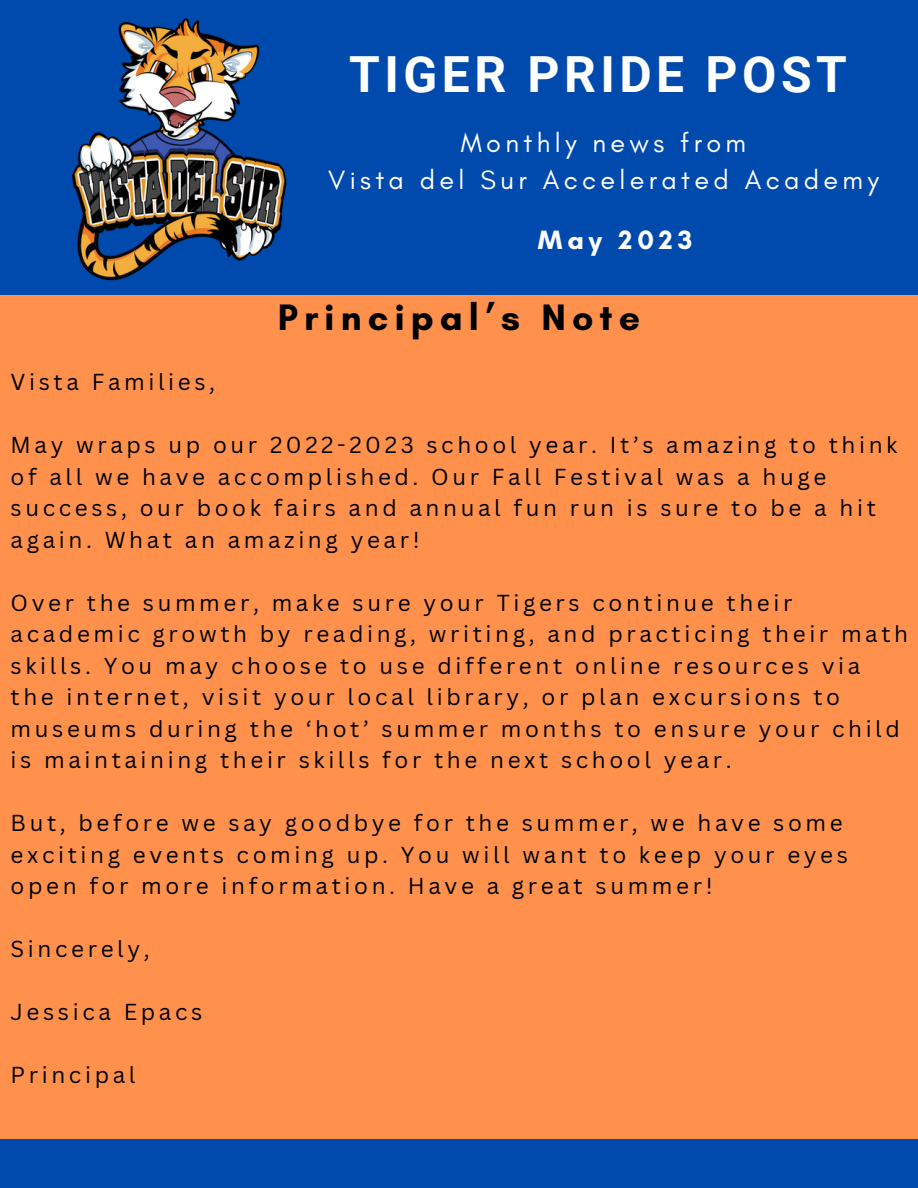
<style>
.page{position:relative;width:918px;height:1188px;background:#fff}
.page>*{position:absolute;margin:0;border:0;box-sizing:border-box;transform-origin:0 0}
.t1{font:700 49.8px "Roboto";letter-spacing:.09em;color:#fff}
.t2{font:700 37.5px "Glacial Indifference";letter-spacing:.16em;color:#000}
.t3{font:27px/37.2px "Glacial Indifference";letter-spacing:.16em;color:#fff;text-align:center}
.t4{font:700 27px "Glacial Indifference";letter-spacing:.18em;color:#fff}
.t5{font:22.5px/31.5px "Canva Sans";letter-spacing:.16em;color:#000}
</style>
<div class="page">
<div style="left:0;top:1138px;width:918px;height:50px;background:#004aad"></div>
<div style="left:0;top:0;width:918px;height:295px;background:#004aad"></div>
<img style="left:71px;top:18px;width:216px;height:263px">
<div style="left:0;top:295px;width:918px;height:843px;background:#ff914d"></div>
<h1 class="t1" style="left:349px;top:46px;width:499px">TIGER PRIDE POST</h1>
<p class="t3" style="left:328px;top:123px;width:552px">Monthly news from<br>Vista del Sur Accelerated Academy</p>
<p class="t4" style="left:538px;top:223px;width:156px">May 2023</p>
<p class="t5" style="left:11px;top:366px;width:206px">Vista Families,</p>
<h2 class="t2" style="left:278px;top:294px;width:364px">Principal’s Note</h2>
<p class="t5" style="left:11px;top:429px;width:888px">May wraps up our 2022-2023 school year. It’s amazing to think of all we have accomplished. Our Fall Festival was a huge success, our book fairs and annual fun run is sure to be a hit again. What an amazing year!</p>
<p class="t5" style="left:11px;top:586px;width:899px">Over the summer, make sure your Tigers continue their academic growth by reading, writing, and practicing their math skills. You may choose to use different online resources via the internet, visit your local library, or plan excursions to museums during the ‘hot’ summer months to ensure your child is maintaining their skills for the next school year.</p>
<p class="t5" style="left:11px;top:807px;width:839px">But, before we say goodbye for the summer, we have some exciting events coming up. You will want to keep your eyes open for more information. Have a great summer!</p>
<p class="t5" style="left:11px;top:933px;width:141px">Sincerely,</p>
<p class="t5" style="left:11px;top:996px;width:193px">Jessica Epacs</p>
<p class="t5" style="left:11px;top:1059px;width:126px">Principal</p>
</div>
